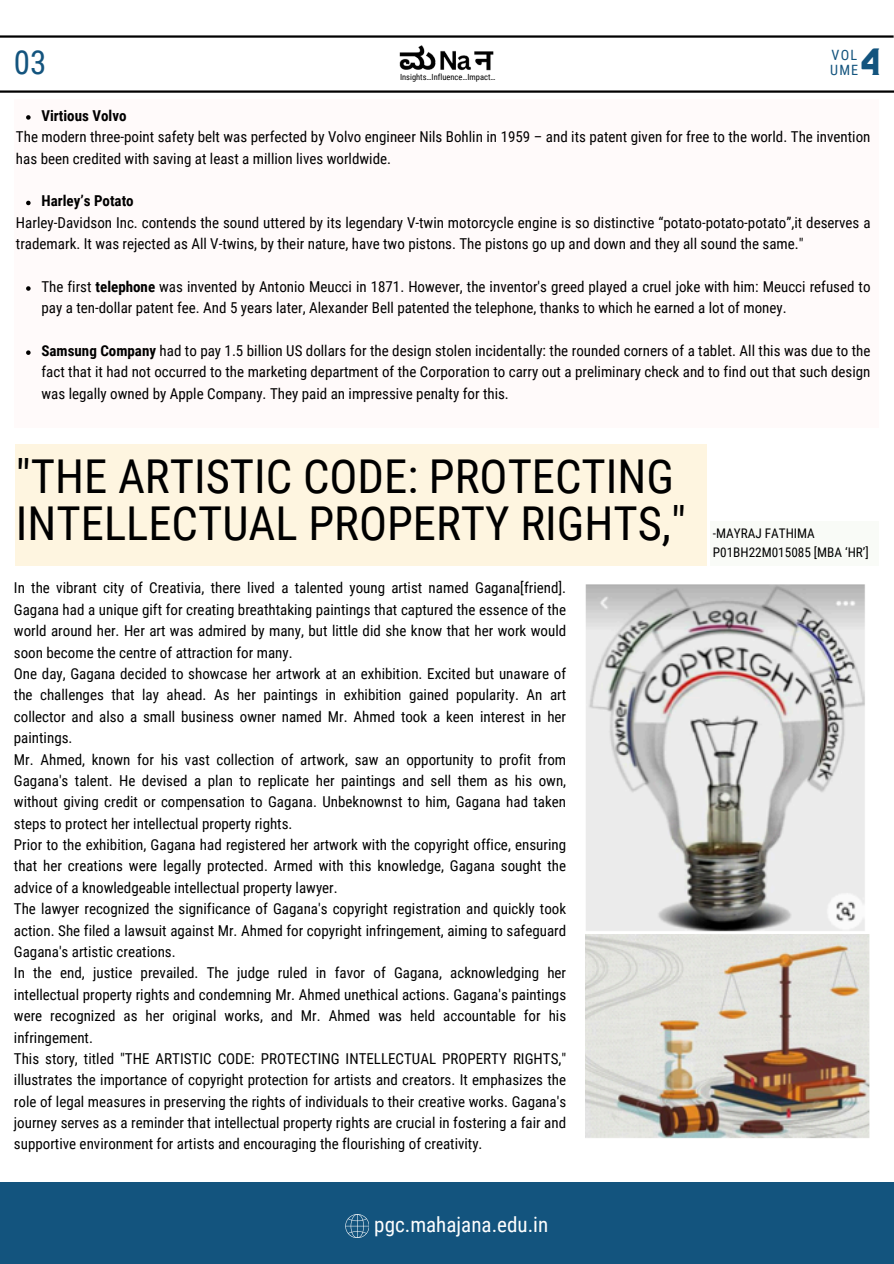
<style>
.page{position:relative;width:894px;height:1264px;background:#fff}
.page>*{position:absolute;margin:0;border:0;box-sizing:border-box;transform-origin:0 0}
.t1{font:46.65px/47.2px "Roboto Condensed";color:#000}
.t2{font:33px "Roboto Condensed";color:#13547e}
.t3{font:26.7px "CS Gordon Vintage";color:#13547e}
.t4{font:21px "Roboto Condensed";color:#fefefe}
.t5{font:15px/21.5px "Roboto Condensed";color:#000}
.t6{font:700 15px "Roboto Condensed";color:#000}
.t7{font:14.25px/14.7px "Roboto Condensed";letter-spacing:.08em;color:#13547e}
.t8{font:13.2px/18.8px "Roboto Condensed";color:#000}
.t9{font:8.4px "Roboto Condensed";color:#000}
.s1{font-weight:700}
</style>
<div class="page">
<hr style="left:0;top:35px;width:893px;height:3px;background:#000">
<hr style="left:0;top:90px;width:893px;height:3px;background:#000">
<div style="left:0;top:1181px;width:893px;height:82px;background:#13547e"></div>
<svg style="left:345px;top:1214px;width:24px;height:23px"></svg>
<div style="left:14px;top:99px;width:864px;height:329px;background:#fffafa"></div>
<img style="left:395px;top:35px;width:102px;height:58px">
<svg style="left:26px;top:115px;width:5px;height:5px"></svg>
<svg style="left:26px;top:201px;width:5px;height:4px"></svg>
<svg style="left:26px;top:286px;width:5px;height:5px"></svg>
<svg style="left:26px;top:350px;width:5px;height:5px"></svg>
<img style="left:566px;top:504px;width:299px;height:428px">
<div style="left:16px;top:444px;width:690px;height:121px;background:#fef5e0"></div>
<div style="left:710px;top:521px;width:168px;height:44px;background:#f9fbf7"></div>
<img style="left:585px;top:934px;width:285px;height:205px">
<p class="t2" style="left:14px;top:43px;width:34px">03</p>
<h1 class="t7" style="left:830px;top:48px;width:30px">VOL<br>UME</h1>
<p class="t3" style="left:858px;top:50px;width:25px">4</p>
<p class="t9" style="left:400px;top:72px;width:97px">Insights…Influence…Impact…</p>
<p class="t6" style="left:41px;top:107px;width:87px">Virtious Volvo</p>
<h3 class="t5" style="left:16px;top:126px;width:855px">The modern three-point safety belt was perfected by Volvo engineer Nils Bohlin in 1959 – and its patent given for free to the world. The invention has been credited with saving at least a million lives worldwide.</h3>
<p class="t6" style="left:41px;top:192px;width:94px">Harley’s Potato</p>
<h4 class="t5" style="left:16px;top:212px;width:855px">Harley-Davidson Inc. contends the sound uttered by its legendary V-twin motorcycle engine is so distinctive “potato-potato-potato”,it deserves a trademark. It was rejected as All V-twins, by their nature, have two pistons. The pistons go up and down and they all sound the same."</h4>
<p class="t5" style="left:41px;top:276px;width:830px">The first <span class="s1">telephone</span> was invented by Antonio Meucci in 1871. However, the inventor's greed played a cruel joke with him: Meucci refused to pay a ten-dollar patent fee. And 5 years later, Alexander Bell patented the telephone, thanks to which he earned a lot of money.</p>
<h4 class="t5" style="left:41px;top:340px;width:830px;text-align:justify"><span class="s1">Samsung Company</span> had to pay 1.5 billion US dollars for the design stolen incidentally: the rounded corners of a tablet. All this was due to the fact that it had not occurred to the marketing department of the Corporation to carry out a preliminary check and to find out that such design was legally owned by Apple Company. They paid an impressive penalty for this.</h4>
<h5 class="t1" style="left:16px;top:453px;width:671px">"THE ARTISTIC CODE: PROTECTING<br>INTELLECTUAL PROPERTY RIGHTS,"</h5>
<h4 class="t5" style="left:14px;top:577px;width:553px">In the vibrant city of Creativia, there lived a talented young artist named Gagana[friend].<br>Gagana had a unique gift for creating breathtaking paintings that captured the essence of the world around her. Her art was admired by many, but little did she know that her work would soon become the centre of attraction for many.<br>One day, Gagana decided to showcase her artwork at an exhibition. Excited but unaware of the challenges that lay ahead. As her paintings in exhibition gained popularity. An art collector and also a small business owner named Mr. Ahmed took a keen interest in her paintings.<br>Mr. Ahmed, known for his vast collection of artwork, saw an opportunity to profit from Gagana's talent. He devised a plan to replicate her paintings and sell them as his own, without giving credit or compensation to Gagana. Unbeknownst to him, Gagana had taken steps to protect her intellectual property rights.<br>Prior to the exhibition, Gagana had registered her artwork with the copyright office, ensuring that her creations were legally protected. Armed with this knowledge, Gagana sought the advice of a knowledgeable intellectual property lawyer.<br>The lawyer recognized the significance of Gagana's copyright registration and quickly took action. She filed a lawsuit against Mr. Ahmed for copyright infringement, aiming to safeguard Gagana's artistic creations.<br>In the end, justice prevailed. The judge ruled in favor of Gagana, acknowledging her intellectual property rights and condemning Mr. Ahmed unethical actions. Gagana's paintings were recognized as her original works, and Mr. Ahmed was held accountable for his infringement.<br>This story, titled "THE ARTISTIC CODE: PROTECTING INTELLECTUAL PROPERTY RIGHTS," illustrates the importance of copyright protection for artists and creators. It emphasizes the role of legal measures in preserving the rights of individuals to their creative works. Gagana's journey serves as a reminder that intellectual property rights are crucial in fostering a fair and supportive environment for artists and encouraging the flourishing of creativity.</h4>
<p class="t4" style="left:374px;top:1212px;width:175px">pgc.mahajana.edu.in</p>
<p class="t8" style="left:712px;top:524px;width:157px">-MAYRAJ FATHIMA<br>P01BH22M015085 [MBA ‘HR’]</p>
</div>
